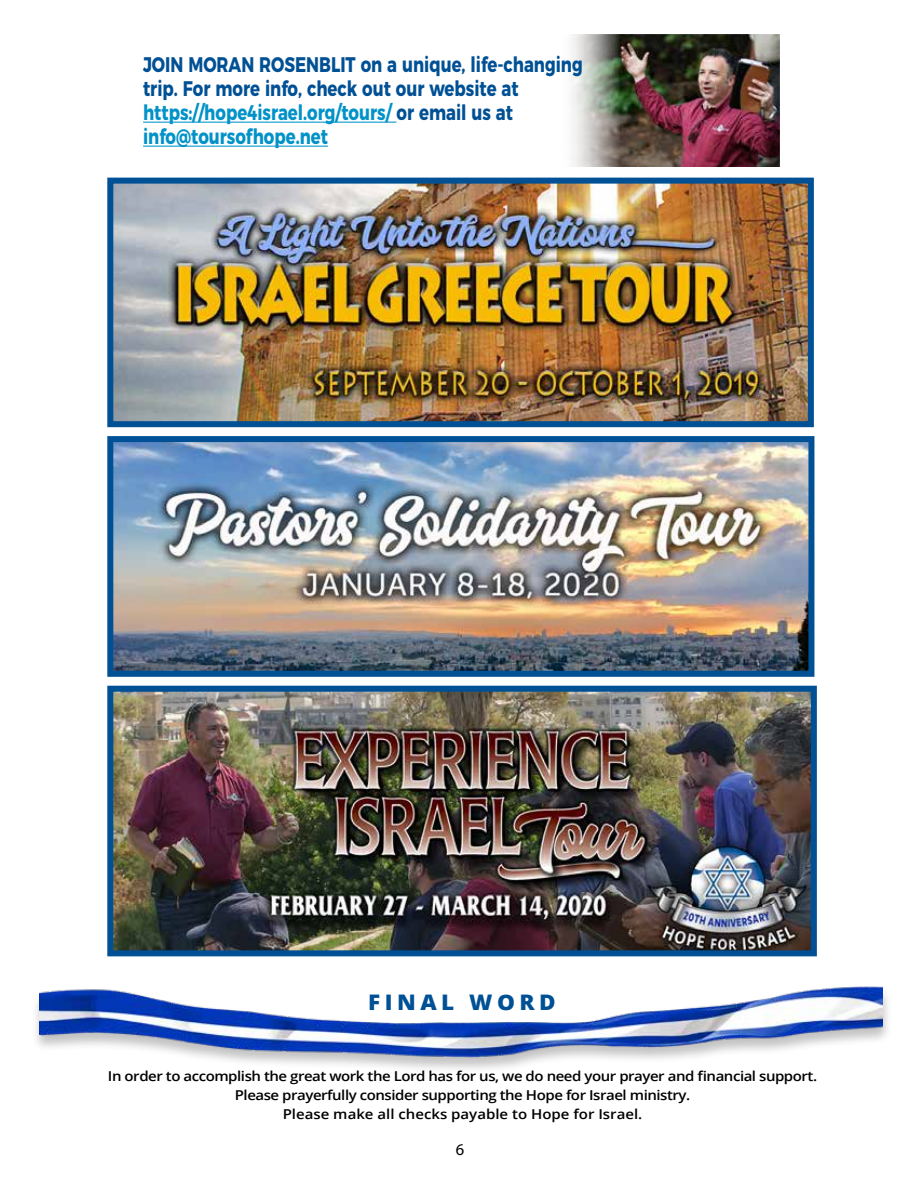
<style>
.page{position:relative;width:918px;height:1188px;background:#fff}
.page>*{position:absolute;margin:0;border:0;box-sizing:border-box;transform-origin:0 0}
.t1{font:800 21.45px "Open Sans";letter-spacing:.2em;color:#005095;scale:1.05 1}
.t2{font:700 21.15px/24px "Montserrat";color:#005095;scale:.78 1}
.t3{font:16.5px "Myriad Pro";color:#000}
.t4{font:600 13.65px/19px "Open Sans";letter-spacing:-.03em;color:#000;text-align:center;scale:1.1 1}
.s1{color:#0092c8}
</style>
<div class="page">
<div style="left:31px;top:986px;width:861px;height:88px;background:#000;opacity:.24"></div>
<img style="left:40px;top:986px;width:842px;height:88px">
<img style="left:571px;top:35px;width:208px;height:132px">
<hr style="left:143px;top:122px;width:254px;height:1px;background:#0092c8">
<hr style="left:143px;top:146px;width:185px;height:1px;background:#0092c8">
<img style="left:114px;top:185px;width:693px;height:235px">
<div style="left:107px;top:178px;width:707px;height:249px;border:6px solid #005095"></div>
<img style="left:114px;top:443px;width:693px;height:227px">
<div style="left:107px;top:436px;width:707px;height:241px;border:6px solid #005095"></div>
<img style="left:114px;top:693px;width:696px;height:256px">
<div style="left:107px;top:686px;width:710px;height:270px;border:6px solid #005095"></div>
<h2 class="t2" style="left:143px;top:51px;width:565px">JOIN MORAN ROSENBLIT on a unique, life-changing trip. For more info, check out our website at <span class="s1">https://hope4israel.org/tours/</span> or email us at <span class="s1">info@toursofhope.net</span></h2>
<h1 class="t1" style="left:368px;top:986px;width:180px">FINAL WORD</h1>
<p class="t4" style="left:108px;top:1066px;width:646px">In order to accomplish the great work the Lord has for us, we do need your prayer and financial support.<br>Please prayerfully consider supporting the Hope for Israel ministry.<br>Please make all checks payable to Hope for Israel.</p>
<p class="t3" style="left:456px;top:1140px;width:10px">6</p>
</div>
